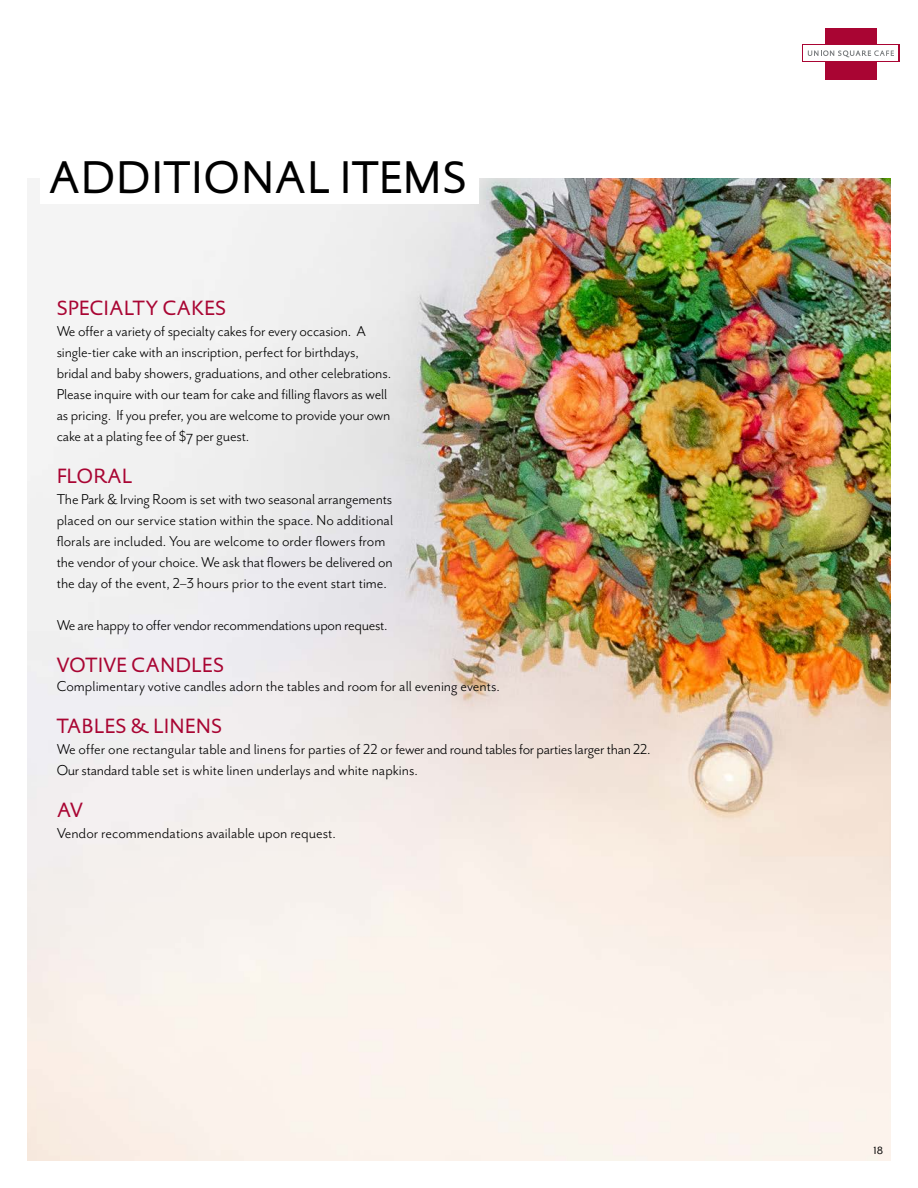
<style>
.page{position:relative;width:918px;height:1188px;background:#fff}
.page>*{position:absolute;margin:0;border:0;box-sizing:border-box;transform-origin:0 0}
.t1{font:46.5px "DTL Documenta Sans ST";color:#000}
.t2{font:21px "DTL Documenta Sans ST";color:#a90533}
.t3{font:16.5px/21px "Mr Eaves San OT";letter-spacing:-.01em;color:#000}
.t4{font:12px "Mr Eaves Mod OT";color:#000}
</style>
<div class="page">
<div style="left:825px;top:28px;width:52px;height:51px;background:#a90533"></div>
<div style="left:802px;top:44px;width:97px;height:18px;background:#fff"></div>
<svg style="left:808px;top:50px;width:86px;height:7px"></svg>
<img style="left:27px;top:178px;width:864px;height:983px">
<div style="left:40px;top:154px;width:438px;height:49px;background:#fff"></div>
<h1 class="t1" style="left:48px;top:149px;width:421px">ADDITIONAL ITEMS</h1>
<p class="t2" style="left:57px;top:295px;width:171px">SPECIALTY CAKES</p>
<p class="t3" style="left:57px;top:321px;width:336px">We offer a variety of specialty cakes for every occasion. A single-tier cake with an inscription, perfect for birthdays, bridal and baby showers, graduations, and other celebrations.<br>Please inquire with our team for cake and filling flavors as well as pricing. If you prefer, you are welcome to provide your own cake at a plating fee of $7 per guest.</p>
<p class="t2" style="left:57px;top:463px;width:77px">FLORAL</p>
<p class="t3" style="left:57px;top:489px;width:338px">The Park &amp; Irving Room is set with two seasonal arrangements placed on our service station within the space. No additional florals are included. You are welcome to order flowers from the vendor of your choice. We ask that flowers be delivered on the day of the event, 2–3 hours prior to the event start time.</p>
<p class="t3" style="left:57px;top:615px;width:333px">We are happy to offer vendor recommendations upon request.</p>
<p class="t2" style="left:57px;top:652px;width:169px">VOTIVE CANDLES</p>
<p class="t3" style="left:57px;top:676px;width:445px">Complimentary votive candles adorn the tables and room for all evening events.</p>
<p class="t2" style="left:57px;top:713px;width:167px">TABLES &amp; LINENS</p>
<p class="t3" style="left:57px;top:739px;width:595px">We offer one rectangular table and linens for parties of 22 or fewer and round tables for parties larger than 22.<br>Our standard table set is white linen underlays and white napkins.</p>
<p class="t2" style="left:57px;top:797px;width:28px">AV</p>
<p class="t3" style="left:57px;top:823px;width:281px">Vendor recommendations available upon request.</p>
<p class="t4" style="left:874px;top:1143px;width:11px">18</p>
</div>
